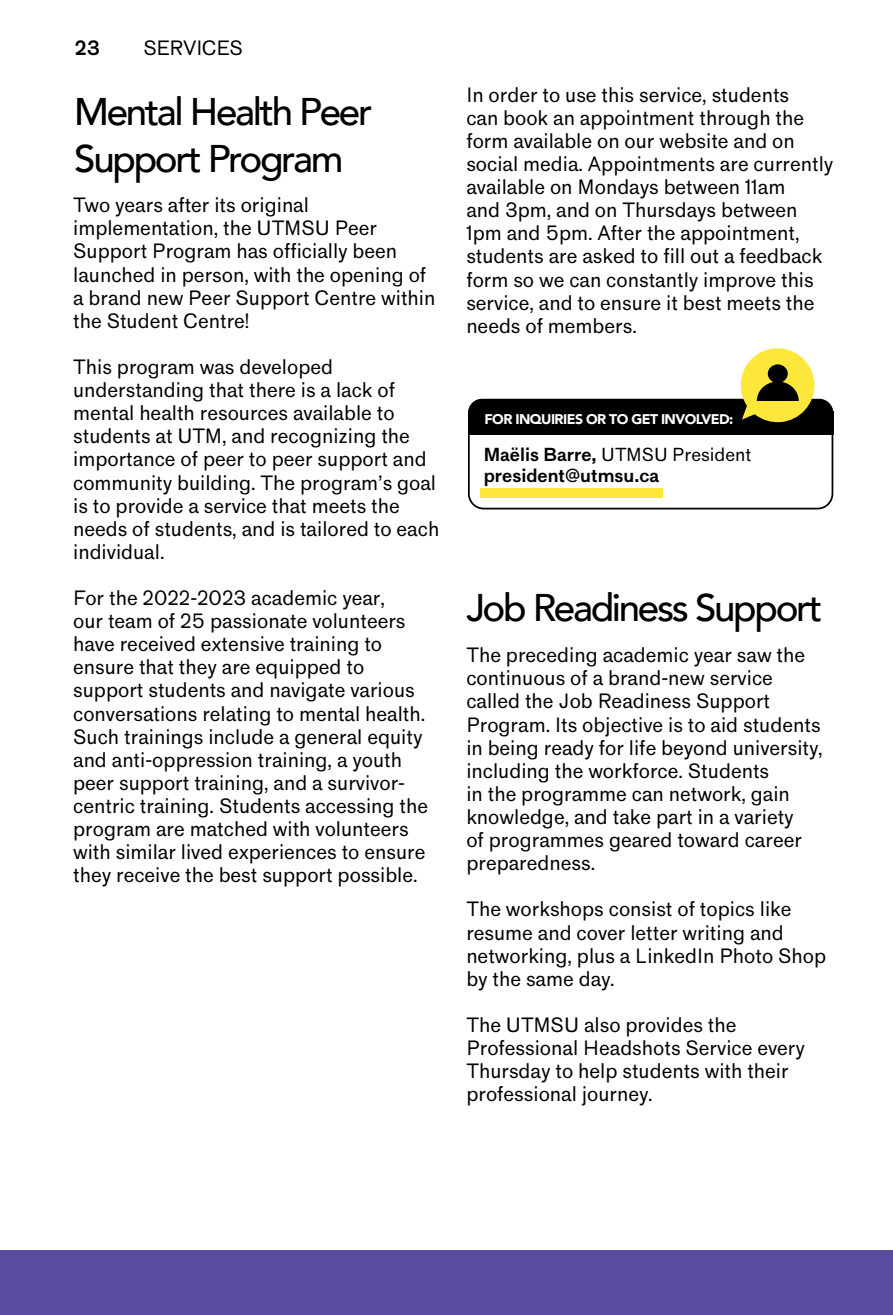
<style>
.page{position:relative;width:893px;height:1315px;background:#fff}
.page>*{position:absolute;margin:0;border:0;box-sizing:border-box;transform-origin:0 0}
.t1{font:500 38.5px/46.2px "Avenir";letter-spacing:-.06em;color:#000}
.t2{font:19.25px/23.1px "Standard";color:#000}
.t3{font:19.25px "Standard";letter-spacing:-.02em;color:#000}
.t4{font:700 19.25px "Standard";color:#000}
.t5{font:700 17.5px/21px "Standard";color:#000}
.t6{font:900 14px "Avenir";letter-spacing:-.04em;color:#fff}
.s1{font-weight:400}
</style>
<div class="page">
<div style="left:468px;top:399px;width:365px;height:28px;background:#000;border-radius:14px"></div>
<div style="left:468px;top:411px;width:365px;height:23px;background:#000"></div>
<div style="left:468px;top:421px;width:365px;height:88px;border:2px solid #000;border-radius:15px"></div>
<svg style="left:741px;top:348px;width:73px;height:75px"></svg>
<div style="left:480px;top:488px;width:183px;height:9px;background:#fee73b"></div>
<div style="left:0;top:1250px;width:893px;height:65px;background:#584da0"></div>
<p class="t4" style="left:74px;top:36px;width:27px">23</p>
<p class="t3" style="left:143px;top:36px;width:101px">SERVICES</p>
<h1 class="t1" style="left:74px;top:87px;width:299px">Mental Health Peer<br>Support Program</h1>
<p class="t2" style="left:73px;top:194px;width:364px">Two years after its original implementation, the UTMSU Peer<br>Support Program has officially been launched in person, with the opening of a brand new Peer Support Centre within the Student Centre!</p>
<p class="t2" style="left:73px;top:355px;width:368px">This program was developed understanding that there is a lack of mental health resources available to students at UTM, and recognizing the importance of peer to peer support and community building. The program’s goal is to provide a service that meets the needs of students, and is tailored to each individual.</p>
<p class="t2" style="left:73px;top:586px;width:356px">For the 2022-2023 academic year,<br>our team of 25 passionate volunteers have received extensive training to ensure that they are equipped to support students and navigate various conversations relating to mental health.<br>Such trainings include a general equity and anti-oppression training, a youth peer support training, and a survivor&shy;centric training. Students accessing the program are matched with volunteers with similar lived experiences to ensure they receive the best support possible.</p>
<p class="t2" style="left:466px;top:83px;width:368px">In order to use this service, students<br>can book an appointment through the form available on our website and on social media. Appointments are currently available on Mondays between 11am<br>and 3pm, and on Thursdays between 1pm and 5pm. After the appointment, students are asked to fill out a feedback form so we can constantly improve this service, and to ensure it best meets the needs of members.</p>
<p class="t6" style="left:484px;top:407px;width:250px">FOR INQUIRIES OR TO GET INVOLVED:</p>
<p class="t5" style="left:484px;top:444px;width:269px">Maëlis Barre, <span class="s1">UTMSU President </span>president@utmsu.ca</p>
<h1 class="t1" style="left:466px;top:583px;width:358px">Job Readiness Support</h1>
<p class="t2" style="left:466px;top:644px;width:358px">The preceding academic year saw the continuous of a brand-new service called the Job Readiness Support Program. Its objective is to aid students in being ready for life beyond university, including the workforce. Students<br>in the programme can network, gain knowledge, and take part in a variety<br>of programmes geared toward career preparedness.</p>
<p class="t2" style="left:466px;top:898px;width:361px">The workshops consist of topics like resume and cover letter writing and networking, plus a LinkedIn Photo Shop by the same day.</p>
<p class="t2" style="left:466px;top:1013px;width:340px">The UTMSU also provides the<br>Professional Headshots Service every<br>Thursday to help students with their professional journey.</p>
</div>
